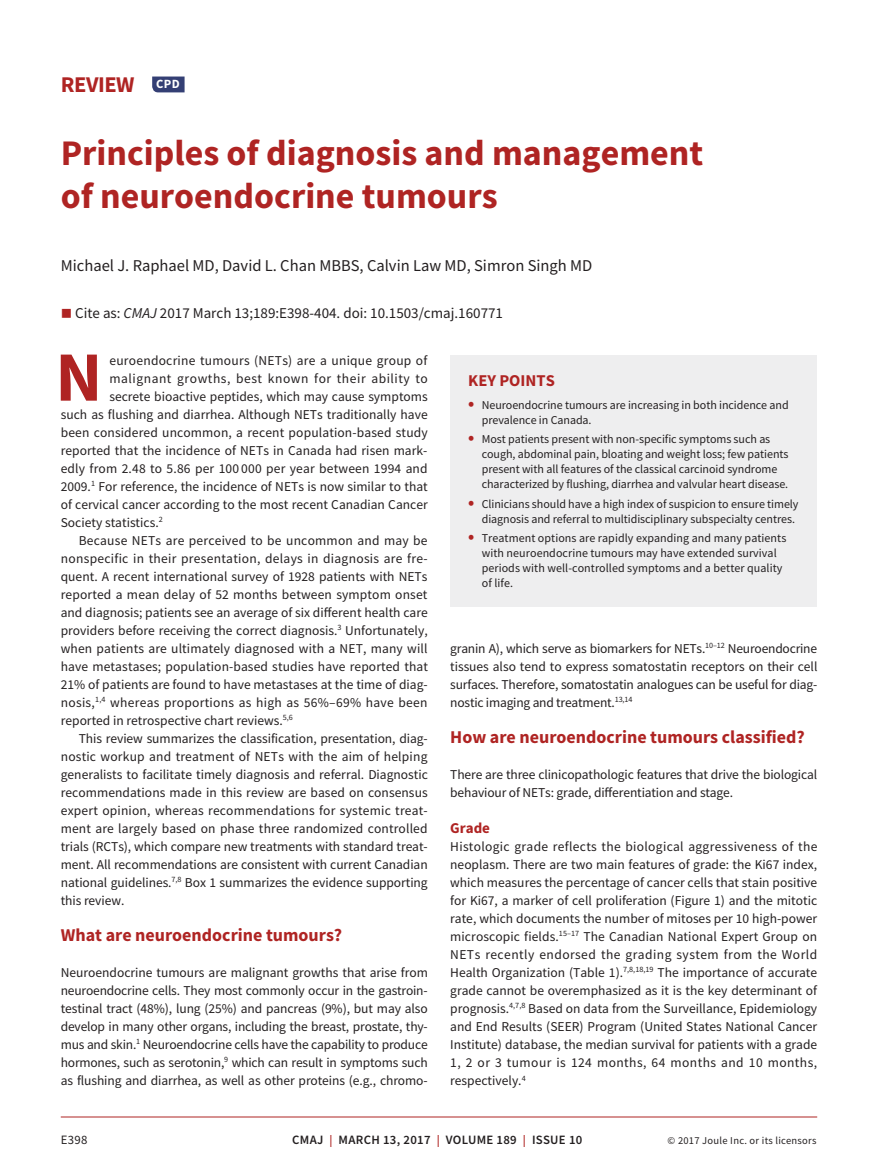
<style>
.page{position:relative;width:878px;height:1175px;background:#fff}
.page>*{position:absolute;margin:0;border:0;box-sizing:border-box;transform-origin:0 0}
.t1{font:700 70.65px "Source Sans Pro";color:#af2423}
.t2{font:700 36px/43.2px "Source Sans Pro";color:#af2423}
.t3{font:700 22.5px "Source Sans Pro";letter-spacing:-.02em;color:#af2423}
.t4{font:700 18px "Source Sans Pro";color:#af2423}
.t5{font:16.5px "Source Sans Pro";color:#231f20}
.t6{font:700 16.5px "Source Sans Pro";color:#af2423}
.t7{font:15px "Source Sans Pro";color:#231f20}
.t8{font:700 15px "Source Sans Pro";color:#af2423}
.t9{font:13.5px/18px "Source Sans Pro";color:#231f20;text-align:justify}
.t10{font:13.5px "Source Sans Pro";letter-spacing:.02em;color:#231f20}
.t11{font:13.5px "Source Sans Pro";letter-spacing:.04em;color:#231f20}
.t12{font:600 12.75px "Source Sans Pro";letter-spacing:.025em;color:#231f20}
.t13{font:12.75px "Source Sans Pro";color:#231f20}
.t14{font:700 12.6px "Source Sans Pro";color:#fff}
.t15{font:12px/15px "Source Sans Pro";letter-spacing:-.005em;color:#231f20}
.t16{font:10.5px "Source Sans Pro";letter-spacing:.025em;color:#231f20}
.s1{color:#af2423}
.s2{font-style:italic}
.s3{font-weight:700;font-size:18px;color:#af2423}
.s4{font-size:12px;color:#af2423}
</style>
<div class="page">
<hr style="left:61px;top:1116px;width:756px;height:1px;background:#af2423">
<div style="left:450px;top:356px;width:367px;height:251px;background:#eeeeef"></div>
<svg style="left:152px;top:76px;width:32px;height:16px"></svg>
<h3 class="t3" style="left:61px;top:69px;width:75px">REVIEW</h3>
<p class="t14" style="left:156px;top:76px;width:25px">CPD</p>
<h2 class="t2" style="left:61px;top:131px;width:644px">Principles of diagnosis and management of neuroendocrine tumours</h2>
<p class="t5" style="left:61px;top:255px;width:533px">Michael J. Raphael MD, David L. Chan MBBS, Calvin Law MD, Simron Singh MD</p>
<p class="t7" style="left:61px;top:303px;width:444px"><span class="s1">■</span> Cite as: <span class="s2">CMAJ</span> 2017 March 13;189:E398-404. doi: 10.1503/cmaj.160771</p>
<h1 class="t1" style="left:55px;top:329px;width:48px">N</h1>
<p class="t10" style="left:109px;top:351px;width:319px">euroendocrine tumours (NETs) are a unique group of</p>
<p class="t11" style="left:109px;top:369px;width:320px">malignant growths, best known for their ability to</p>
<p class="t9" style="left:109px;top:387px;width:320px">secrete bioactive peptides, which may cause symptoms</p>
<p class="t9" style="left:61px;top:405px;width:368px">such as flushing and diarrhea. Although NETs traditionally have</p>
<p class="t9" style="left:61px;top:423px;width:368px">been considered uncommon, a recent population-based study</p>
<p class="t9" style="left:61px;top:441px;width:368px">reported that the incidence of NETs in Canada had risen mark-</p>
<p class="t9" style="left:61px;top:459px;width:368px">edly from 2.48 to 5.86 per 100 000 per year between 1994 and</p>
<p class="t9" style="left:61px;top:477px;width:368px">2009.<sup>1</sup> For reference, the incidence of NETs is now similar to that</p>
<p class="t9" style="left:61px;top:495px;width:368px">of cervical cancer according to the most recent Canadian Cancer</p>
<p class="t9" style="left:61px;top:513px;width:103px">Society statistics.<sup>2</sup></p>
<p class="t9" style="left:79px;top:531px;width:350px">Because NETs are perceived to be uncommon and may be</p>
<p class="t10" style="left:61px;top:549px;width:368px">nonspecific in their presentation, delays in diagnosis are fre-</p>
<p class="t9" style="left:61px;top:567px;width:368px">quent. A recent international survey of 1928 patients with NETs</p>
<p class="t9" style="left:61px;top:585px;width:368px">reported a mean delay of 52 months between symptom onset</p>
<p class="t9" style="left:61px;top:603px;width:368px">and diagnosis; patients see an average of six different health care</p>
<p class="t9" style="left:61px;top:621px;width:368px">providers before receiving the correct diagnosis.<sup>3</sup> Unfortunately,</p>
<p class="t9" style="left:61px;top:639px;width:368px">when patients are ultimately diagnosed with a NET, many will</p>
<p class="t9" style="left:61px;top:657px;width:369px">have metastases; population-based studies have reported that</p>
<p class="t9" style="left:61px;top:675px;width:368px">21% of patients are found to have metastases at the time of diag-</p>
<p class="t10" style="left:61px;top:693px;width:368px">nosis,<sup>1,4</sup> whereas proportions as high as 56%–69% have been</p>
<p class="t9" style="left:61px;top:711px;width:233px">reported in retrospective chart reviews.<sup>5,6</sup></p>
<p class="t9" style="left:79px;top:729px;width:350px">This review summarizes the classification, presentation, diag-</p>
<p class="t9" style="left:61px;top:747px;width:368px">nostic workup and treatment of NETs with the aim of helping</p>
<p class="t9" style="left:61px;top:765px;width:368px">generalists to facilitate timely diagnosis and referral. Diagnostic</p>
<p class="t9" style="left:61px;top:783px;width:368px">recommendations made in this review are based on consensus</p>
<p class="t9" style="left:61px;top:801px;width:368px">expert opinion, whereas recommendations for systemic treat-</p>
<p class="t9" style="left:61px;top:819px;width:368px">ment are largely based on phase three randomized controlled</p>
<p class="t9" style="left:61px;top:837px;width:368px">trials (RCTs), which compare new treatments with standard treat-</p>
<p class="t9" style="left:61px;top:855px;width:368px">ment. All recommendations are consistent with current Canadian</p>
<p class="t9" style="left:61px;top:873px;width:368px">national guidelines.<sup>7,8</sup> Box 1 summarizes the evidence supporting</p>
<p class="t9" style="left:61px;top:891px;width:65px">this review.</p>
<h3 class="t4" style="left:61px;top:922px;width:283px">What are neuroendocrine tumours?</h3>
<p class="t9" style="left:61px;top:963px;width:369px">Neuroendocrine tumours are malignant growths that arise from neuroendocrine cells. They most commonly occur in the gastroin&shy;testinal tract (48%), lung (25%) and pancreas (9%), but may also develop in many other organs, including the breast, prostate, thy&shy;mus and skin.<sup>1</sup> Neuroendocrine cells have the capability to produce hormones, such as serotonin,<sup>9</sup> which can result in symptoms such as flushing and diarrhea, as well as other proteins (e.g., chromo-</p>
<p class="t6" style="left:468px;top:369px;width:88px">KEY POINTS</p>
<p class="t15" style="left:482px;top:397px;width:308px;text-indent:-14px"><span class="s3">•</span> Neuroendocrine tumours are increasing in both incidence and prevalence in Canada.</p>
<p class="t15" style="left:482px;top:431px;width:308px;text-indent:-14px"><span class="s3">•</span> Most patients present with non-specific symptoms such as cough, abdominal pain, bloating and weight loss; few patients present with all features of the classical carcinoid syndrome characterized by flushing, diarrhea and valvular heart disease.</p>
<p class="t15" style="left:482px;top:496px;width:318px;text-indent:-14px"><span class="s3">•</span> Clinicians should have a high index of suspicion to ensure timely diagnosis and referral to multidisciplinary subspecialty centres.</p>
<p class="t15" style="left:482px;top:530px;width:306px;text-indent:-14px"><span class="s3">•</span> Treatment options are rapidly expanding and many patients with neuroendocrine tumours may have extended survival periods with well-controlled symptoms and a better quality of life.</p>
<p class="t9" style="left:450px;top:639px;width:369px">granin A), which serve as biomarkers for NETs.<sup>10–12</sup> Neuroendocrine tissues also tend to express somatostatin receptors on their cell surfaces. Therefore, somatostatin analogues can be useful for diag&shy;nostic imaging and treatment.<sup>13,14</sup></p>
<h3 class="t4" style="left:450px;top:724px;width:356px">How are neuroendocrine tumours classified?</h3>
<p class="t9" style="left:450px;top:765px;width:368px">There are three clinicopathologic features that drive the biological behaviour of NETs: grade, differentiation and stage.</p>
<p class="t8" style="left:450px;top:817px;width:41px">Grade</p>
<p class="t9" style="left:450px;top:837px;width:368px">Histologic grade reflects the biological aggressiveness of the neoplasm. There are two main features of grade: the Ki67 index, which measures the percentage of cancer cells that stain positive for Ki67, a marker of cell proliferation (Figure 1) and the mitotic rate, which documents the number of mitoses per 10 high-power microscopic fields.<sup>15–17</sup> The Canadian National Expert Group on NETs recently endorsed the grading system from the World Health Organization (Table 1).<sup>7,8,18,19</sup> The importance of accurate grade cannot be overemphasized as it is the key determinant of prognosis.<sup>4,7,8</sup> Based on data from the Surveillance, Epidemiology and End Results (SEER) Program (United States National Cancer Institute) database, the median survival for patients with a grade 1, 2 or 3 tumour is 124 months, 64 months and 10 months, respectively.<sup>4</sup></p>
<p class="t13" style="left:61px;top:1132px;width:28px">E398</p>
<p class="t12" style="left:292px;top:1131px;width:292px">CMAJ <span class="s4">|</span> MARCH 13, 2017 <span class="s4">|</span> VOLUME 189 <span class="s4">|</span> ISSUE 10</p>
<p class="t16" style="left:667px;top:1134px;width:150px">© 2017 Joule Inc. or its licensors</p>
</div>
